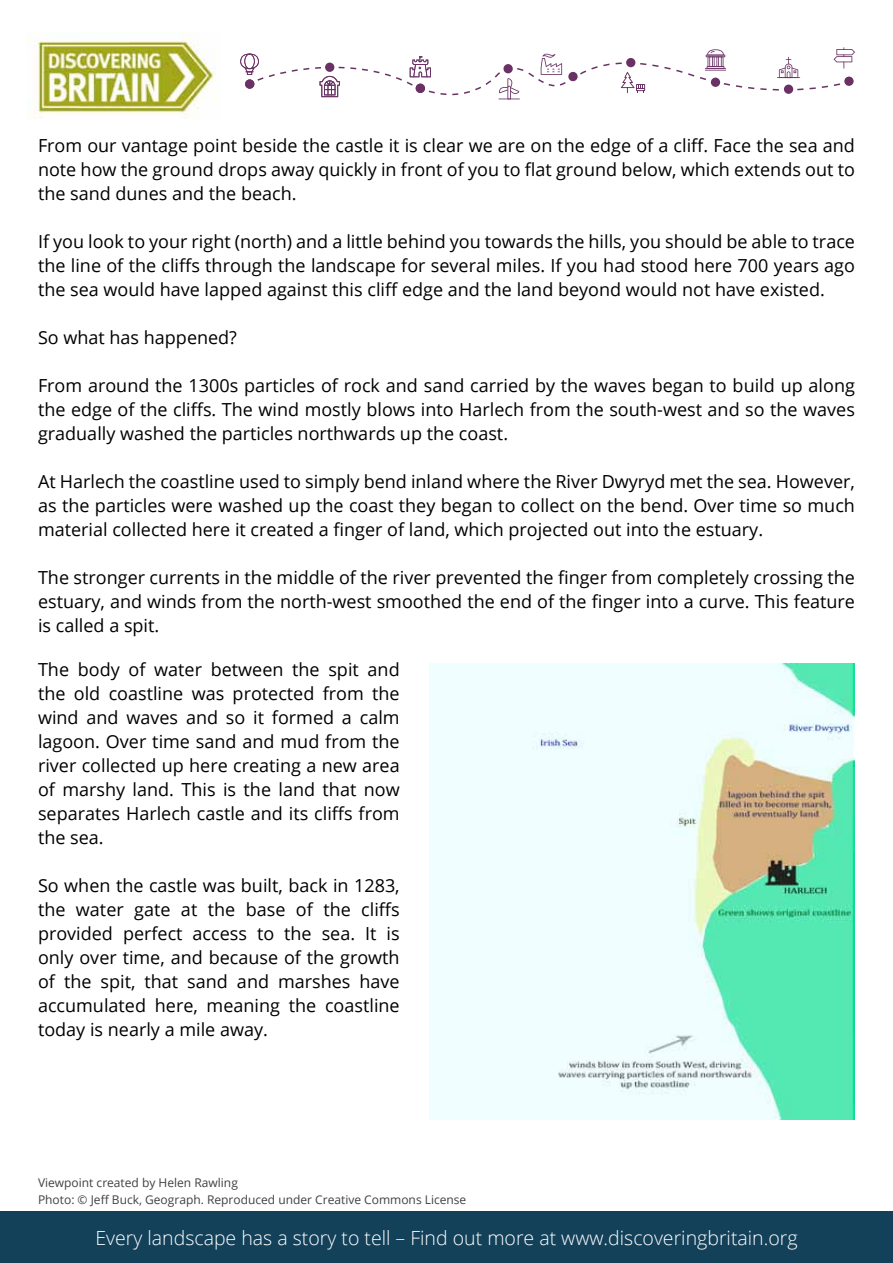
<style>
.page{position:relative;width:893px;height:1263px;background:#fff}
.page>*{position:absolute;margin:0;border:0;box-sizing:border-box;transform-origin:0 0}
.t1{font:300 19.5px "Open Sans";color:#fff}
.t2{font:18px/24px "Open Sans";color:#000;text-align:justify}
.t3{font:12px/16.5px "Open Sans";color:#414042}
</style>
<div class="page">
<div style="left:0;top:1212px;width:893px;height:51px;background:#14415a"></div>
<svg style="left:240px;top:47px;width:615px;height:53px"></svg>
<img style="left:26px;top:33px;width:190px;height:86px">
<img style="left:429px;top:663px;width:426px;height:457px">
<p class="t2" style="left:38px;top:133px;width:818px">From our vantage point beside the castle it is clear we are on the edge of a cliff. Face the sea and note how the ground drops away quickly in front of you to flat ground below, which extends out to the sand dunes and the beach.</p>
<p class="t2" style="left:38px;top:229px;width:818px">If you look to your right (north) and a little behind you towards the hills, you should be able to trace the line of the cliffs through the landscape for several miles. If you had stood here 700 years ago the sea would have lapped against this cliff edge and the land beyond would not have existed.</p>
<p class="t2" style="left:38px;top:325px;width:200px">So what has happened?</p>
<p class="t2" style="left:38px;top:373px;width:818px">From around the 1300s particles of rock and sand carried by the waves began to build up along the edge of the cliffs. The wind mostly blows into Harlech from the south-west and so the waves gradually washed the particles northwards up the coast.</p>
<p class="t2" style="left:38px;top:469px;width:818px">At Harlech the coastline used to simply bend inland where the River Dwyryd met the sea. However, as the particles were washed up the coast they began to collect on the bend. Over time so much material collected here it created a finger of land, which projected out into the estuary.</p>
<p class="t2" style="left:38px;top:565px;width:818px">The stronger currents in the middle of the river prevented the finger from completely crossing the estuary, and winds from the north-west smoothed the end of the finger into a curve. This feature is called a spit.</p>
<p class="t2" style="left:38px;top:657px;width:363px">The body of water between the spit and the old coastline was protected from the wind and waves and so it formed a calm lagoon. Over time sand and mud from the river collected up here creating a new area of marshy land. This is the land that now separates Harlech castle and its cliffs from the sea.</p>
<p class="t2" style="left:38px;top:873px;width:363px">So when the castle was built, back in 1283, the water gate at the base of the cliffs provided perfect access to the sea. It is only over time, and because of the growth of the spit, that sand and marshes have accumulated here, meaning the coastline today is nearly a mile away.</p>
<p class="t3" style="left:38px;top:1174px;width:430px">Viewpoint created by Helen Rawling<br>Photo: © Jeff Buck, Geograph. Reproduced under Creative Commons License</p>
<p class="t1" style="left:95px;top:1224px;width:704px">Every landscape has a story to tell – Find out more at www.discoveringbritain.org</p>
</div>
